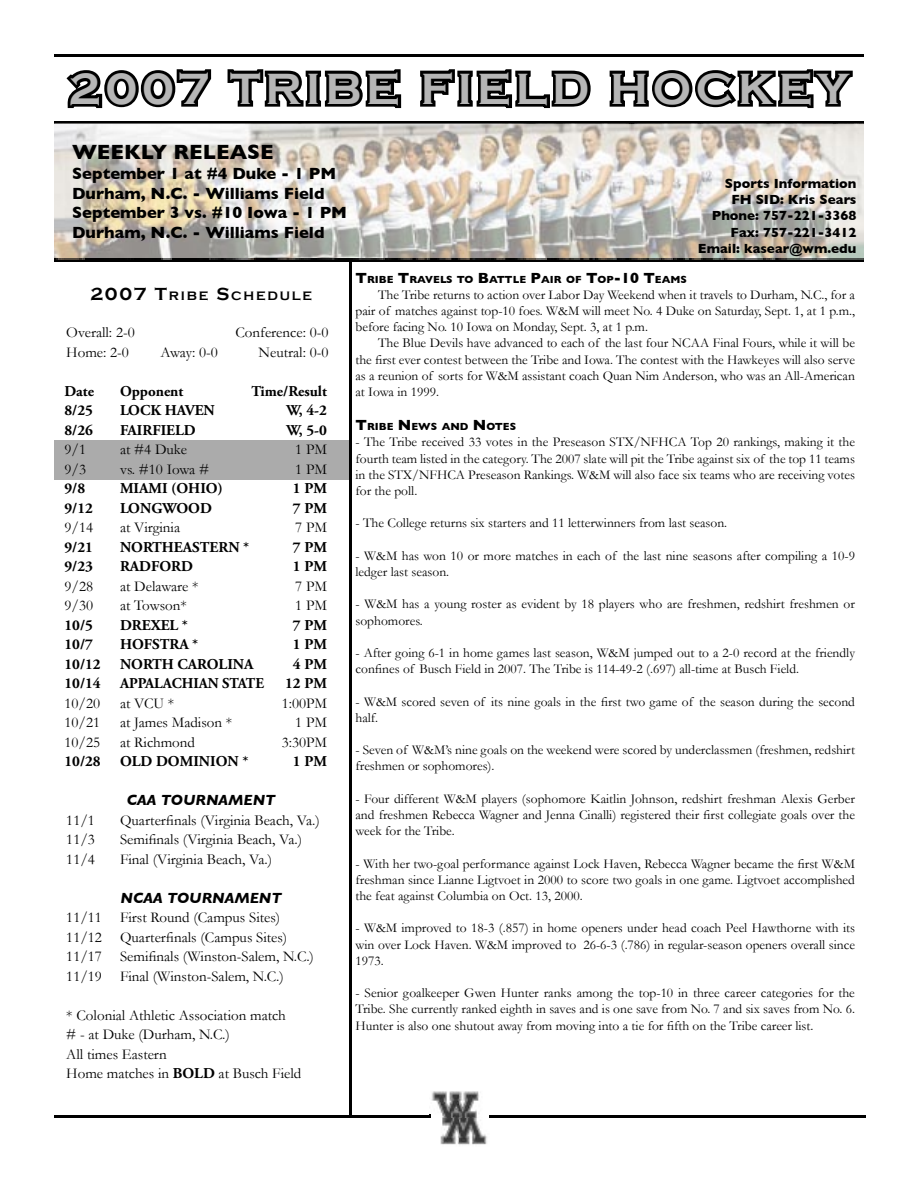
<style>
.page{position:relative;width:918px;height:1188px;background:#fff}
.page>*{position:absolute;margin:0;border:0;box-sizing:border-box;transform-origin:0 0}
.t1{font:700 45px "Copperplate Gothic";letter-spacing:.1em;color:#b6b6b6}
.t2{font:700 21px "Gill Sans";color:#000}
.t3{font:700 16.5px/19.8px "Gill Sans";color:#000}
.t4{font:15px/19.5px "Garamond";color:#000}
.t5{font:700 15px "Adobe Garamond Pro";color:#000}
.t6{font:italic 700 15px "Gill Sans";color:#000}
.t7{font:13.5px/16.2px "Garamond";color:#000;text-align:justify}
.t8{font:700 13.5px/16.2px "Gill Sans";color:#000;text-align:right}
.t9{font:700 12.6px "Copperplate Gothic";letter-spacing:.145em;color:#000}
.t10{font:700 10.5px "Gill Sans";color:#000}
.s1{font-size:18px}
.s2{font-family:"Adobe Garamond Pro";font-weight:700}
.s3{font-size:15px}
</style>
<div class="page">
<hr style="left:54px;top:259px;width:810px;height:3px;background:#000">
<svg style="left:66px;top:69px;width:146px;height:40px"></svg>
<svg style="left:227px;top:69px;width:175px;height:40px"></svg>
<svg style="left:420px;top:69px;width:171px;height:40px"></svg>
<svg style="left:609px;top:69px;width:244px;height:40px"></svg>
<hr style="left:54px;top:54px;width:810px;height:3px;background:#000">
<hr style="left:54px;top:121px;width:810px;height:3px;background:#000">
<img style="left:54px;top:123px;width:810px;height:137px">
<div style="left:54px;top:440px;width:295px;height:39px;background:#ababab"></div>
<hr style="left:350px;top:261px;width:2px;height:854px;background:#000">
<hr style="left:54px;top:1115px;width:377px;height:3px;background:#000">
<img style="left:429px;top:1091px;width:58px;height:54px">
<hr style="left:489px;top:1115px;width:377px;height:3px;background:#000">
<h1 class="t1" style="left:69px;top:64px;width:782px">2007 TRIBE FIELD HOCKEY</h1>
<h2 class="t2" style="left:72px;top:140px;width:203px">WEEKLY RELEASE</h2>
<p class="t3" style="left:72px;top:163px;width:277px">September 1 at #4 Duke - 1 PM<br>Durham, N.C. - Williams Field<br>September 3 vs. #10 Iowa - 1 PM<br>Durham, N.C. - Williams Field</p>
<p class="t9" style="left:90px;top:288px;width:223px"><span class="s1">2007 T</span>RIBE <span class="s1">S</span>CHEDULE</p>
<p class="t4" style="left:66px;top:323px;width:70px">Overall: 2-0</p>
<p class="t4" style="left:235px;top:323px;width:95px">Conference: 0-0</p>
<p class="t4" style="left:66px;top:342px;width:64px">Home: 2-0</p>
<p class="t4" style="left:160px;top:342px;width:59px">Away: 0-0</p>
<p class="t4" style="left:259px;top:342px;width:71px">Neutral: 0-0</p>
<p class="t5" style="left:64px;top:382px;width:31px">Date</p>
<p class="t5" style="left:120px;top:382px;width:65px">Opponent</p>
<p class="t5" style="left:251px;top:382px;width:77px">Time/Result</p>
<p class="t5" style="left:64px;top:402px;width:30px">8/25</p>
<p class="t5" style="left:120px;top:402px;width:96px">LOCK HAVEN</p>
<p class="t5" style="left:286px;top:402px;width:42px">W, 4-2</p>
<p class="t5" style="left:64px;top:421px;width:30px">8/26</p>
<p class="t5" style="left:120px;top:421px;width:77px">FAIRFIELD</p>
<p class="t5" style="left:286px;top:421px;width:42px">W, 5-0</p>
<p class="t4" style="left:64px;top:440px;width:23px">9/1</p>
<p class="t4" style="left:120px;top:440px;width:68px">at #4 Duke</p>
<p class="t4" style="left:295px;top:440px;width:33px">1 PM</p>
<p class="t4" style="left:64px;top:459px;width:23px">9/3</p>
<p class="t4" style="left:120px;top:459px;width:91px">vs. #10 Iowa #</p>
<p class="t4" style="left:295px;top:459px;width:33px">1 PM</p>
<p class="t5" style="left:64px;top:480px;width:22px">9/8</p>
<p class="t5" style="left:120px;top:480px;width:104px">MIAMI (OHIO)</p>
<p class="t5" style="left:293px;top:480px;width:36px">1 PM</p>
<p class="t5" style="left:64px;top:499px;width:30px">9/12</p>
<p class="t5" style="left:120px;top:499px;width:93px">LONGWOOD</p>
<p class="t5" style="left:293px;top:499px;width:36px">7 PM</p>
<p class="t4" style="left:64px;top:518px;width:30px">9/14</p>
<p class="t4" style="left:120px;top:518px;width:62px">at Virginia</p>
<p class="t4" style="left:295px;top:518px;width:33px">7 PM</p>
<p class="t5" style="left:64px;top:538px;width:30px">9/21</p>
<p class="t5" style="left:120px;top:538px;width:131px">NORTHEASTERN *</p>
<p class="t5" style="left:293px;top:538px;width:36px">7 PM</p>
<p class="t5" style="left:64px;top:558px;width:30px">9/23</p>
<p class="t5" style="left:120px;top:558px;width:75px">RADFORD</p>
<p class="t5" style="left:293px;top:558px;width:36px">1 PM</p>
<p class="t4" style="left:64px;top:576px;width:30px">9/28</p>
<p class="t4" style="left:120px;top:576px;width:80px">at Delaware *</p>
<p class="t4" style="left:295px;top:576px;width:33px">7 PM</p>
<p class="t4" style="left:64px;top:596px;width:30px">9/30</p>
<p class="t4" style="left:120px;top:596px;width:68px">at Towson*</p>
<p class="t4" style="left:295px;top:596px;width:33px">1 PM</p>
<p class="t5" style="left:64px;top:616px;width:30px">10/5</p>
<p class="t5" style="left:120px;top:616px;width:70px">DREXEL *</p>
<p class="t5" style="left:293px;top:616px;width:36px">7 PM</p>
<p class="t5" style="left:64px;top:636px;width:30px">10/7</p>
<p class="t5" style="left:120px;top:636px;width:80px">HOFSTRA *</p>
<p class="t5" style="left:293px;top:636px;width:36px">1 PM</p>
<p class="t5" style="left:64px;top:655px;width:38px">10/12</p>
<p class="t5" style="left:120px;top:655px;width:135px">NORTH CAROLINA</p>
<p class="t5" style="left:293px;top:655px;width:36px">4 PM</p>
<p class="t5" style="left:64px;top:675px;width:38px">10/14</p>
<p class="t5" style="left:120px;top:675px;width:146px">APPALACHIAN STATE</p>
<p class="t5" style="left:285px;top:675px;width:43px">12 PM</p>
<p class="t4" style="left:64px;top:693px;width:37px">10/20</p>
<p class="t4" style="left:120px;top:693px;width:56px">at VCU *</p>
<p class="t4" style="left:282px;top:693px;width:47px">1:00PM</p>
<p class="t4" style="left:64px;top:713px;width:37px">10/21</p>
<p class="t4" style="left:120px;top:713px;width:114px">at James Madison *</p>
<p class="t4" style="left:295px;top:713px;width:33px">1 PM</p>
<p class="t4" style="left:64px;top:732px;width:37px">10/25</p>
<p class="t4" style="left:120px;top:732px;width:77px">at Richmond</p>
<p class="t4" style="left:282px;top:732px;width:47px">3:30PM</p>
<p class="t5" style="left:64px;top:753px;width:38px">10/28</p>
<p class="t5" style="left:120px;top:753px;width:130px">OLD DOMINION *</p>
<p class="t5" style="left:293px;top:753px;width:36px">1 PM</p>
<p class="t6" style="left:127px;top:791px;width:150px">CAA TOURNAMENT</p>
<p class="t4" style="left:66px;top:810px;width:30px">11/1</p>
<p class="t4" style="left:120px;top:810px;width:201px">Quarterfinals (Virginia Beach, Va.)</p>
<p class="t4" style="left:66px;top:830px;width:30px">11/3</p>
<p class="t4" style="left:120px;top:830px;width:184px">Semifinals (Virginia Beach, Va.)</p>
<p class="t4" style="left:66px;top:849px;width:30px">11/4</p>
<p class="t4" style="left:120px;top:849px;width:154px">Final (Virginia Beach, Va.)</p>
<p class="t6" style="left:121px;top:889px;width:163px">NCAA TOURNAMENT</p>
<p class="t4" style="left:66px;top:908px;width:249px">11/11 First Round (Campus Sites)<br>11/12 Quarterfinals (Campus Sites)<br>11/17 Semifinals (Winston-Salem, N.C.)<br>11/19 Final (Winston-Salem, N.C.)</p>
<p class="t4" style="left:66px;top:1005px;width:237px">* Colonial Athletic Association match<br># - at Duke (Durham, N.C.)<br>All times Eastern<br>Home matches in <span class="s2">BOLD</span> at Busch Field</p>
<p class="t8" style="left:698px;top:175px;width:160px">Sports Information<br>FH SID: Kris Sears<br>Phone: 757-221-3368<br>Fax: 757-221-3412<br>Email: kasear@wm.edu</p>
<p class="t10" style="left:356px;top:273px;width:333px"><span class="s3">T</span>RIBE <span class="s3">T</span>RAVELS TO <span class="s3">B</span>ATTLE <span class="s3">P</span>AIR OF <span class="s3">T</span>OP<span class="s3">-10 T</span>EAMS</p>
<p class="t7" style="left:356px;top:286px;width:501px;text-indent:23px">The Tribe returns to action over Labor Day Weekend when it travels to Durham, N.C., for a pair of matches against top-10 foes. W&amp;M will meet No. 4 Duke on Saturday, Sept. 1, at 1 p.m., before facing No. 10 Iowa on Monday, Sept. 3, at 1 p.m.</p>
<p class="t7" style="left:356px;top:335px;width:501px;text-indent:23px">The Blue Devils have advanced to each of the last four NCAA Final Fours, while it will be the first ever contest between the Tribe and Iowa. The contest with the Hawkeyes will also serve as a reunion of sorts for W&amp;M assistant coach Quan Nim Anderson, who was an All-American at Iowa in 1999.</p>
<p class="t10" style="left:356px;top:420px;width:162px"><span class="s3">T</span>RIBE <span class="s3">N</span>EWS AND <span class="s3">N</span>OTES</p>
<p class="t7" style="left:356px;top:434px;width:501px">- The Tribe received 33 votes in the Preseason STX/NFHCA Top 20 rankings, making it the fourth team listed in the category. The 2007 slate will pit the Tribe against six of the top 11 teams in the STX/NFHCA Preseason Rankings. W&amp;M will also face six teams who are receiving votes for the poll.</p>
<p class="t7" style="left:356px;top:515px;width:373px">- The College returns six starters and 11 letterwinners from last season.</p>
<p class="t7" style="left:356px;top:547px;width:501px">- W&amp;M has won 10 or more matches in each of the last nine seasons after compiling a 10-9 ledger last season.</p>
<p class="t7" style="left:356px;top:596px;width:501px">- W&amp;M has a young roster as evident by 18 players who are freshmen, redshirt freshmen or sophomores.</p>
<p class="t7" style="left:356px;top:644px;width:501px">- After going 6-1 in home games last season, W&amp;M jumped out to a 2-0 record at the friendly confines of Busch Field in 2007. The Tribe is 114-49-2 (.697) all-time at Busch Field.</p>
<p class="t7" style="left:356px;top:693px;width:501px">- W&amp;M scored seven of its nine goals in the first two game of the season during the second half.</p>
<p class="t7" style="left:356px;top:742px;width:501px">- Seven of W&amp;M’s nine goals on the weekend were scored by underclassmen (freshmen, redshirt freshmen or sophomores).</p>
<p class="t7" style="left:356px;top:790px;width:501px">- Four different W&amp;M players (sophomore Kaitlin Johnson, redshirt freshman Alexis Gerber and freshmen Rebecca Wagner and Jenna Cinalli) registered their first collegiate goals over the week for the Tribe.</p>
<p class="t7" style="left:356px;top:855px;width:501px">- With her two-goal performance against Lock Haven, Rebecca Wagner became the first W&amp;M freshman since Lianne Ligtvoet in 2000 to score two goals in one game. Ligtvoet accomplished the feat against Columbia on Oct. 13, 2000.</p>
<p class="t7" style="left:356px;top:920px;width:501px">- W&amp;M improved to 18-3 (.857) in home openers under head coach Peel Hawthorne with its win over Lock Haven. W&amp;M improved to 26-6-3 (.786) in regular-season openers overall since 1973.</p>
<p class="t7" style="left:356px;top:985px;width:501px">- Senior goalkeeper Gwen Hunter ranks among the top-10 in three career categories for the Tribe. She currently ranked eighth in saves and is one save from No. 7 and six saves from No. 6.<br>Hunter is also one shutout away from moving into a tie for fifth on the Tribe career list.</p>
</div>
